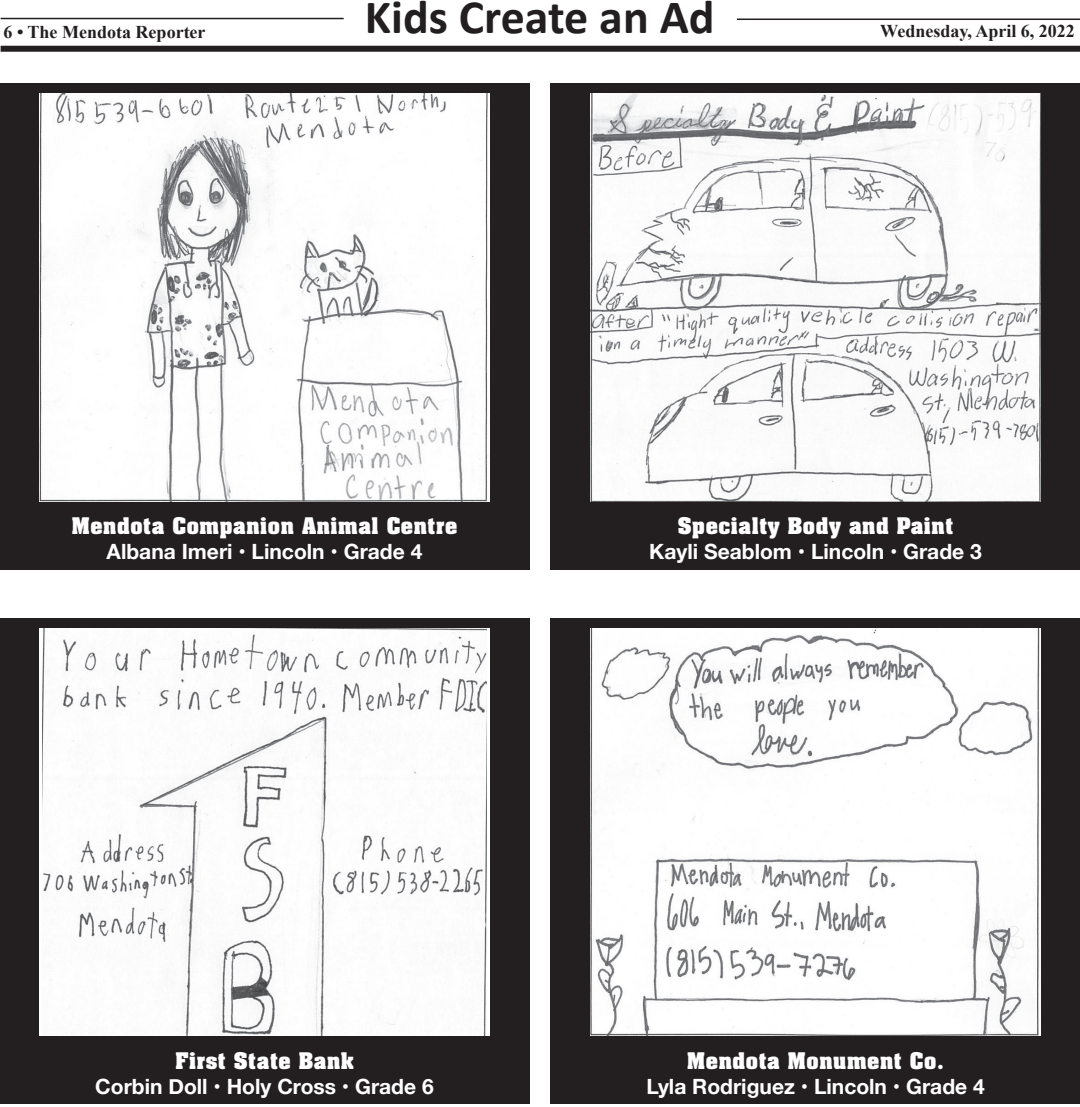
<style>
.page{position:relative;width:1080px;height:1107px;background:#fff}
.page>*{position:absolute;margin:0;border:0;box-sizing:border-box;transform-origin:0 0}
.t1{font:700 48px "Calibri";color:#231f20}
.t2{font:700 22.5px "Aachen BT";color:#fff}
.t3{font:700 21px "Helvetica Neue";color:#fff}
.t4{font:700 18px "Times New Roman";color:#231f20}
</style>
<div class="page">
<div style="left:1px;top:46px;width:1078px;height:6px;background:#231f20"></div>
<hr style="left:1px;top:18px;width:342px;height:1px;background:#231f20">
<hr style="left:737px;top:19px;width:342px;height:1px;background:#231f20">
<div style="left:0;top:84px;width:529px;height:486px;background:#231f20"></div>
<img style="left:39px;top:94px;width:450px;height:407px">
<div style="left:0;top:618px;width:529px;height:486px;background:#231f20"></div>
<img style="left:43px;top:629px;width:443px;height:407px">
<div style="left:550px;top:84px;width:529px;height:486px;background:#231f20"></div>
<img style="left:590px;top:94px;width:450px;height:407px">
<div style="left:550px;top:618px;width:529px;height:486px;background:#231f20"></div>
<img style="left:590px;top:629px;width:450px;height:407px">
<p class="t4" style="left:4px;top:19px;width:203px">6 • The Mendota Reporter</p>
<h1 class="t1" style="left:365px;top:-13px;width:351px">Kids Create an Ad</h1>
<p class="t4" style="left:880px;top:18px;width:196px">Wednesday, April 6, 2022</p>
<p class="t2" style="left:71px;top:512px;width:387px">Mendota Companion Animal Centre</p>
<p class="t3" style="left:107px;top:535px;width:317px">Albana Imeri • Lincoln • Grade 4</p>
<p class="t2" style="left:677px;top:512px;width:277px">Specialty Body and Paint</p>
<p class="t3" style="left:649px;top:535px;width:334px">Kayli Seablom • Lincoln • Grade 3</p>
<p class="t2" style="left:175px;top:1047px;width:180px">First State Bank</p>
<p class="t3" style="left:95px;top:1070px;width:340px">Corbin Doll • Holy Cross • Grade 6</p>
<p class="t2" style="left:687px;top:1047px;width:259px">Mendota Monument Co.</p>
<p class="t3" style="left:646px;top:1070px;width:340px">Lyla Rodriguez • Lincoln • Grade 4</p>
</div>
